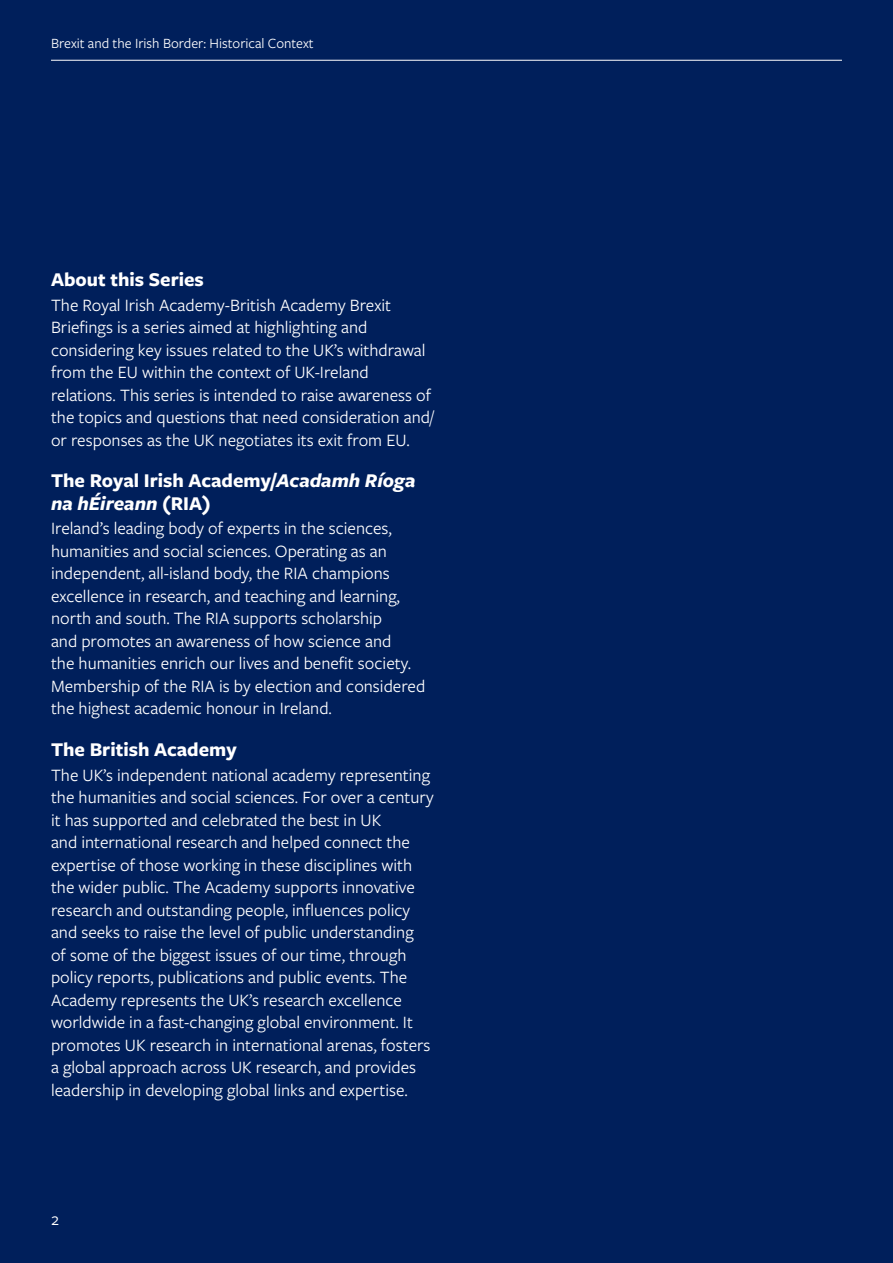
<style>
.page{position:relative;width:893px;height:1263px;background:#001f5b}
.page>*{position:absolute;margin:0;border:0;box-sizing:border-box;transform-origin:0 0}
.t1{font:700 20.25px/22.5px "Freight Sans Pro";color:#fff}
.t2{font:18px/22.5px "Freight Sans Pro";color:#fff}
.t3{font:14.7px "Freight Sans Pro";color:#fff}
.s1{font-style:italic}
</style>
<div class="page">
<hr style="left:51px;top:60px;width:791px;height:1px;background:#fff">
<p class="t3" style="left:51px;top:33px;width:264px">Brexit and the Irish Border: Historical Context</p>
<p class="t1" style="left:51px;top:267px;width:154px">About this Series</p>
<p class="t2" style="left:51px;top:293px;width:384px">The Royal Irish Academy-British Academy Brexit Briefings is a series aimed at highlighting and considering key issues related to the UK’s withdrawal from the EU within the context of UK-Ireland relations. This series is intended to raise awareness of the topics and questions that need consideration and/ or responses as the UK negotiates its exit from EU.</p>
<p class="t1" style="left:51px;top:469px;width:366px">The Royal Irish Academy/<span class="s1">Acadamh Ríoga na hÉireann</span> (RIA)</p>
<p class="t2" style="left:51px;top:516px;width:376px">Ireland’s leading body of experts in the sciences, humanities and social sciences. Operating as an independent, all-island body, the RIA champions excellence in research, and teaching and learning, north and south. The RIA supports scholarship<br>and promotes an awareness of how science and<br>the humanities enrich our lives and benefit society.<br>Membership of the RIA is by election and considered the highest academic honour in Ireland.</p>
<p class="t1" style="left:51px;top:737px;width:187px">The British Academy</p>
<p class="t2" style="left:51px;top:763px;width:384px">The UK’s independent national academy representing the humanities and social sciences. For over a century it has supported and celebrated the best in UK<br>and international research and helped connect the expertise of those working in these disciplines with the wider public. The Academy supports innovative research and outstanding people, influences policy and seeks to raise the level of public understanding<br>of some of the biggest issues of our time, through policy reports, publications and public events. The Academy represents the UK’s research excellence worldwide in a fast-changing global environment. It promotes UK research in international arenas, fosters a global approach across UK research, and provides leadership in developing global links and expertise.</p>
<p class="t2" style="left:51px;top:1207px;width:9px">2</p>
</div>
